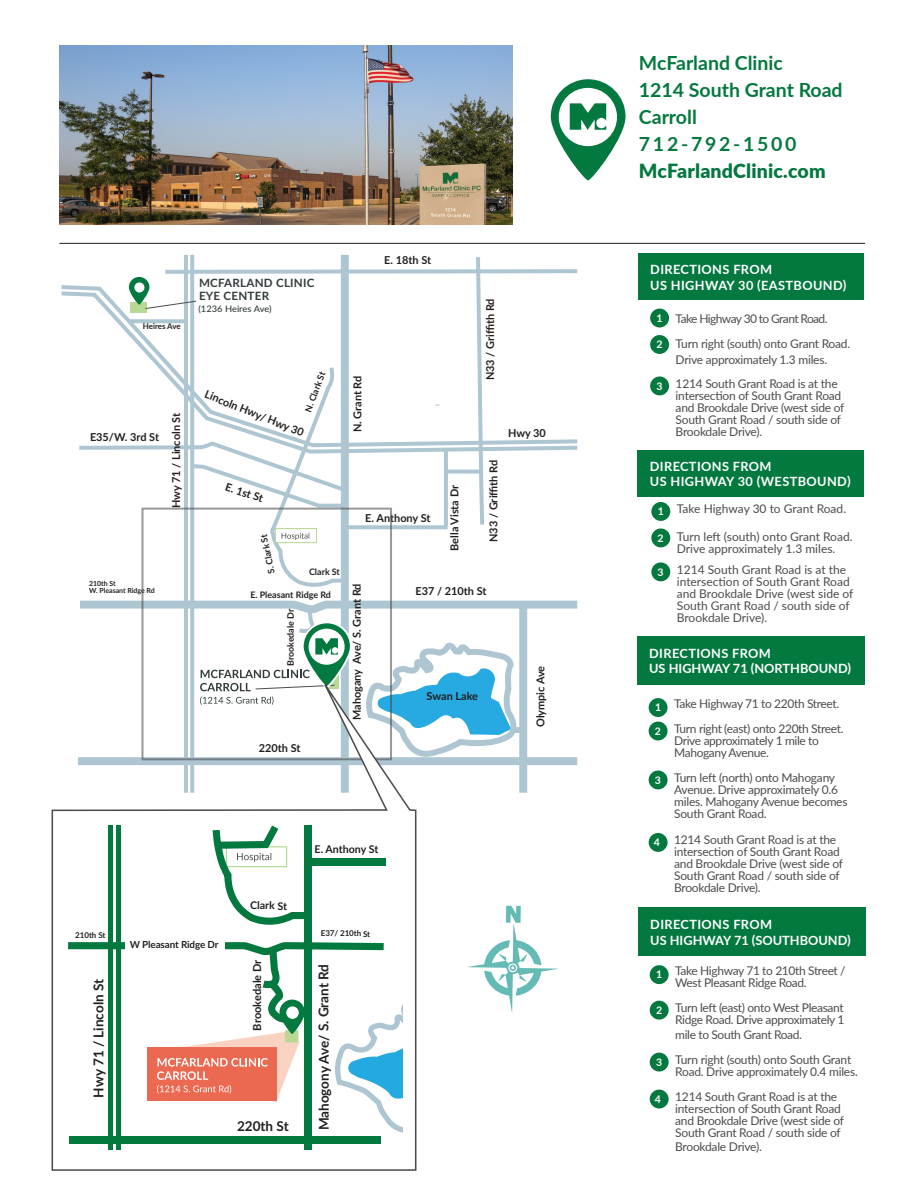
<style>
.page{position:relative;width:918px;height:1188px;background:#fff}
.page>*{position:absolute;margin:0;border:0;box-sizing:border-box;transform-origin:0 0}
.Headline{font:700 19.5px "Lato";color:#04793f}
.t1{font:900 19.5px "Lato";letter-spacing:.01em;color:#04793f}
.Headline-2{font:700 19.5px "Lato";letter-spacing:.14em;color:#04793f}
.t2{font:700 13.5px "Lato";color:#231f20}
.Subhead_4-Solid_Box{font:700 12.75px/15.3px "Lato";letter-spacing:.03em;color:#fff}
.Subhead_4-Solid_Box-2{font:700 12.75px/15.3px "Lato";color:#fff}
.t3{font:12px/12px "Lato";letter-spacing:-.02em;color:#4b4c4d}
.t4{font:12px/12px "Lato";color:#4b4c4d}
.t5{font:12px "Lato";letter-spacing:-.055em;color:#4b4c4d}
.t6{font:700 11.4px/12.9px "Lato";letter-spacing:.02em;color:#343c3d}
.t7{font:700 11.1px "Lato";color:#231f20}
.t8{font:700 10.95px "Lato";color:#231f20}
.t9{font:700 10.65px "Lato";color:#231f20}
.t10{font:700 10.5px "Lato";color:#fff}
.t11{font:700 9.75px "Lato";letter-spacing:-.02em;color:#231f20}
.t12{font:700 9px "Lato";color:#231f20}
.t13{font:500 9px "Lato";color:#343c3d;scale:1.05 1}
.t14{font:700 7.95px "Lato";letter-spacing:-.015em;color:#231f20}
.t15{font:700 6.9px/6.9px "Lato";color:#231f20}
</style>
<div class="page">
<svg style="left:551px;top:79px;width:75px;height:101px"></svg>
<img style="left:59px;top:45px;width:454px;height:180px">
<hr style="left:59px;top:243px;width:806px;height:1px;background:#231f20">
<svg style="left:80px;top:596px;width:497px;height:197px"></svg>
<svg style="left:365px;top:644px;width:153px;height:118px"></svg>
<svg style="left:75px;top:255px;width:502px;height:333px"></svg>
<div style="left:514px;top:727px;width:11px;height:6px;background:#aec5d2"></div>
<div style="left:275px;top:528px;width:42px;height:15px;background:#fff;border:1px solid #b7d993"></div>
<svg style="left:282px;top:533px;width:28px;height:7px"></svg>
<svg style="left:129px;top:319px;width:56px;height:4px"></svg>
<div style="left:130px;top:303px;width:17px;height:10px;background:#b7d993"></div>
<svg style="left:129px;top:277px;width:20px;height:28px"></svg>
<div style="left:134px;top:282px;width:10px;height:11px;background:#fff;border-radius:50%"></div>
<svg style="left:144px;top:300px;width:53px;height:10px"></svg>
<svg style="left:200px;top:605px;width:150px;height:61px"></svg>
<div style="left:638px;top:254px;width:226px;height:46px;background:#04793f"></div>
<div style="left:650px;top:309px;width:19px;height:18px;background:#04793f;border-radius:50%"></div>
<div style="left:650px;top:335px;width:19px;height:19px;background:#04793f;border-radius:50%"></div>
<div style="left:650px;top:376px;width:19px;height:19px;background:#04793f;border-radius:50%"></div>
<div style="left:638px;top:450px;width:226px;height:46px;background:#04793f"></div>
<div style="left:651px;top:502px;width:19px;height:19px;background:#04793f;border-radius:50%"></div>
<div style="left:651px;top:528px;width:19px;height:19px;background:#04793f;border-radius:50%"></div>
<div style="left:651px;top:562px;width:19px;height:19px;background:#04793f;border-radius:50%"></div>
<div style="left:637px;top:636px;width:227px;height:48px;background:#04793f"></div>
<div style="left:649px;top:698px;width:19px;height:19px;background:#04793f;border-radius:50%"></div>
<div style="left:649px;top:722px;width:19px;height:18px;background:#04793f;border-radius:50%"></div>
<div style="left:649px;top:771px;width:19px;height:18px;background:#04793f;border-radius:50%"></div>
<div style="left:649px;top:833px;width:19px;height:19px;background:#04793f;border-radius:50%"></div>
<svg style="left:468px;top:906px;width:90px;height:107px"></svg>
<svg style="left:51px;top:666px;width:366px;height:505px"></svg>
<div style="left:96px;top:818px;width:95px;height:80px;background:#fff"></div>
<div style="left:68px;top:825px;width:335px;height:336px;background:#fff"></div>
<hr style="left:109px;top:826px;width:4px;height:324px;background:#04793f">
<div style="left:116px;top:825px;width:5px;height:325px;background:#04793f"></div>
<div style="left:69px;top:1136px;width:312px;height:7px;background:#04793f"></div>
<div style="left:304px;top:825px;width:7px;height:325px;background:#04793f"></div>
<div style="left:312px;top:859px;width:74px;height:7px;background:#04793f"></div>
<svg style="left:213px;top:826px;width:91px;height:99px"></svg>
<svg style="left:68px;top:942px;width:335px;height:191px"></svg>
<div style="left:638px;top:908px;width:227px;height:48px;background:#04793f"></div>
<div style="left:650px;top:965px;width:19px;height:19px;background:#04793f;border-radius:50%"></div>
<div style="left:650px;top:1001px;width:19px;height:19px;background:#04793f;border-radius:50%"></div>
<div style="left:650px;top:1053px;width:19px;height:19px;background:#04793f;border-radius:50%"></div>
<div style="left:650px;top:1090px;width:19px;height:18px;background:#04793f;border-radius:50%"></div>
<p class="t14" style="left:143px;top:321px;width:39px">Heires Ave</p>
<p class="t8" style="left:90px;top:429px;width:71px">E35/W. 3rd St</p>
<p class="t8" style="left:168px;top:508px;width:97px;rotate:-90deg">Hwy 71 / Lincoln St</p>
<p class="t6" style="left:199px;top:276px;width:117px">MCFARLAND CLINIC<br>EYE CENTER</p>
<p class="t13" style="left:198px;top:302px;width:71px">(1236 Heires Ave)</p>
<p class="t8" style="left:384px;top:252px;width:48px">E. 18th St</p>
<p class="t12" style="left:301px;top:409px;width:44px;rotate:-69deg">N . C lark St</p>
<p class="t8" style="left:208px;top:386px;width:107px;rotate:22deg">Lincoln H wy/ H wy 30</p>
<p class="t8" style="left:350px;top:432px;width:58px;rotate:-90deg">N. Grant Rd</p>
<p class="t8" style="left:228px;top:479px;width:41px;rotate:19deg">E. 1st St</p>
<p class="t12" style="left:265px;top:575px;width:42px;rotate:-102deg">S. C lark St</p>
<p class="t12" style="left:309px;top:565px;width:32px">Clark St</p>
<p class="t8" style="left:365px;top:510px;width:67px">E. Anthony St</p>
<p class="t8" style="left:446px;top:551px;width:67px;rotate:-90deg">Bella Vista Dr</p>
<p class="t8" style="left:482px;top:380px;width:84px;rotate:-90deg">N33 / Griffith Rd</p>
<p class="t8" style="left:486px;top:542px;width:84px;rotate:-90deg">N33 / Griffith Rd</p>
<p class="t15" style="left:89px;top:580px;width:67px">210th St<br>W. Pleasant Ridge Rd</p>
<p class="t8" style="left:349px;top:720px;width:138px;rotate:-90deg">Mahogany Ave/ S. Grant Rd</p>
<p class="t12" style="left:250px;top:588px;width:82px">E. Pleasant Ridge Rd</p>
<p class="t12" style="left:284px;top:666px;width:59px;rotate:-90deg">Brookedale Dr</p>
<p class="t8" style="left:259px;top:740px;width:43px">220th St</p>
<p class="t8" style="left:415px;top:583px;width:73px">E37 / 210th St</p>
<p class="t8" style="left:427px;top:688px;width:53px">Swan Lake</p>
<p class="t8" style="left:508px;top:425px;width:39px">Hwy 30</p>
<p class="t8" style="left:533px;top:727px;width:63px;rotate:-90deg">Olympic Ave</p>
<p class="t9" style="left:250px;top:897px;width:38px;rotate:1deg">Clark St</p>
<p class="t9" style="left:315px;top:841px;width:65px">E. Anthony St</p>
<p class="t14" style="left:75px;top:929px;width:32px">210th St</p>
<p class="t14" style="left:321px;top:928px;width:51px">E37/ 210th St</p>
<p class="t2" style="left:89px;top:1098px;width:120px;rotate:-90deg">Hwy 71 / Lincoln St</p>
<p class="t11" style="left:130px;top:937px;width:90px">W Pleasant Ridge Dr</p>
<p class="t7" style="left:249px;top:1031px;width:72px;rotate:-90deg">Brookedale Dr</p>
<p class="t2" style="left:237px;top:1116px;width:53px">220th St</p>
<p class="t2" style="left:314px;top:1130px;width:168px;rotate:-90deg">Mahogony Ave/ S. Grant Rd</p>
<p class="Headline" style="left:639px;top:48px;width:145px">McFarland Clinic</p>
<p class="Headline" style="left:639px;top:75px;width:205px">1214 South Grant Road</p>
<p class="Headline" style="left:639px;top:102px;width:59px">Carroll</p>
<p class="Headline-2" style="left:639px;top:129px;width:159px">712-792-1500</p>
<p class="t1" style="left:639px;top:156px;width:188px">McFarlandClinic.com</p>
<p class="Subhead_4-Solid_Box" style="left:650px;top:262px;width:198px">DIRECTIONS FROM<br>US HIGHWAY 30 (EASTBOUND)</p>
<p class="t10" style="left:657px;top:310px;width:8px">1</p>
<p class="t5" style="left:676px;top:310px;width:153px">Take Highway 30 to Grant Road.</p>
<p class="t10" style="left:656px;top:337px;width:8px">2</p>
<p class="t3" style="left:676px;top:335px;width:176px;line-height:16.5px">Turn right (south) onto Grant Road.<br>Drive approximately 1.3 miles.</p>
<p class="t10" style="left:656px;top:378px;width:8px">3</p>
<p class="t3" style="left:676px;top:377px;width:170px">1214 South Grant Road is at the intersection of South Grant Road and Brookdale Drive (west side of<br>South Grant Road / south side of<br>Brookdale Drive).</p>
<p class="Subhead_4-Solid_Box" style="left:650px;top:458px;width:123px">DIRECTIONS FROM</p>
<p class="Subhead_4-Solid_Box" style="left:650px;top:473px;width:202px">US HIGHWAY 30 (WESTBOUND)</p>
<p class="t10" style="left:658px;top:504px;width:8px">1</p>
<p class="t3" style="left:677px;top:503px;width:171px">Take Highway 30 to Grant Road.</p>
<p class="t10" style="left:658px;top:530px;width:8px">2</p>
<p class="t4" style="left:677px;top:531px;width:177px">Turn left (south) onto Grant Road.<br>Drive approximately 1.3 miles.</p>
<p class="t10" style="left:658px;top:564px;width:8px">3</p>
<p class="t4" style="left:677px;top:563px;width:178px">1214 South Grant Road is at the intersection of South Grant Road and Brookdale Drive (west side of<br>South Grant Road / south side of<br>Brookdale Drive).</p>
<p class="Subhead_4-Solid_Box" style="left:649px;top:645px;width:123px">DIRECTIONS FROM</p>
<p class="Subhead_4-Solid_Box-2" style="left:649px;top:660px;width:203px">US HIGHWAY 71 (NORTHBOUND)</p>
<p class="t10" style="left:655px;top:700px;width:8px">1</p>
<p class="t3" style="left:674px;top:697px;width:167px">Take Highway 71 to 220th Street.</p>
<p class="t10" style="left:655px;top:723px;width:8px">2</p>
<p class="t3" style="left:674px;top:722px;width:171px">Turn right (east) onto 220th Street.<br>Drive approximately 1 mile to<br>Mahogany Avenue.</p>
<p class="t10" style="left:655px;top:772px;width:8px">3</p>
<p class="t3" style="left:674px;top:771px;width:175px">Turn left (north) onto Mahogany<br>Avenue. Drive approximately 0.6 miles. Mahogany Avenue becomes<br>South Grant Road.</p>
<p class="t10" style="left:654px;top:835px;width:8px">4</p>
<p class="t3" style="left:674px;top:834px;width:170px">1214 South Grant Road is at the intersection of South Grant Road and Brookdale Drive (west side of<br>South Grant Road / south side of<br>Brookdale Drive).</p>
<p class="Subhead_4-Solid_Box-2" style="left:650px;top:917px;width:202px">DIRECTIONS FROM<br>US HIGHWAY 71 (SOUTHBOUND)</p>
<p class="t10" style="left:656px;top:967px;width:8px">1</p>
<p class="t3" style="left:675px;top:964px;width:172px">Take Highway 71 to 210th Street /<br>West Pleasant Ridge Road.</p>
<p class="t10" style="left:656px;top:1002px;width:8px">2</p>
<p class="t3" style="left:675px;top:1001px;width:171px">Turn left (east) onto West Pleasant<br>Ridge Road. Drive approximately 1</p>
<p class="t3" style="left:675px;top:1028px;width:128px">mile to South Grant Road.</p>
<p class="t10" style="left:656px;top:1054px;width:8px">3</p>
<p class="t3" style="left:675px;top:1053px;width:184px">Turn right (south) onto South Grant<br>Road. Drive approximately 0.4 miles.</p>
<p class="t10" style="left:655px;top:1091px;width:8px">4</p>
<p class="t3" style="left:675px;top:1090px;width:170px">1214 South Grant Road is at the intersection of South Grant Road and Brookdale Drive (west side of<br>South Grant Road / south side of</p>
<p class="t3" style="left:675px;top:1140px;width:88px">Brookdale Drive).</p>
</div>
